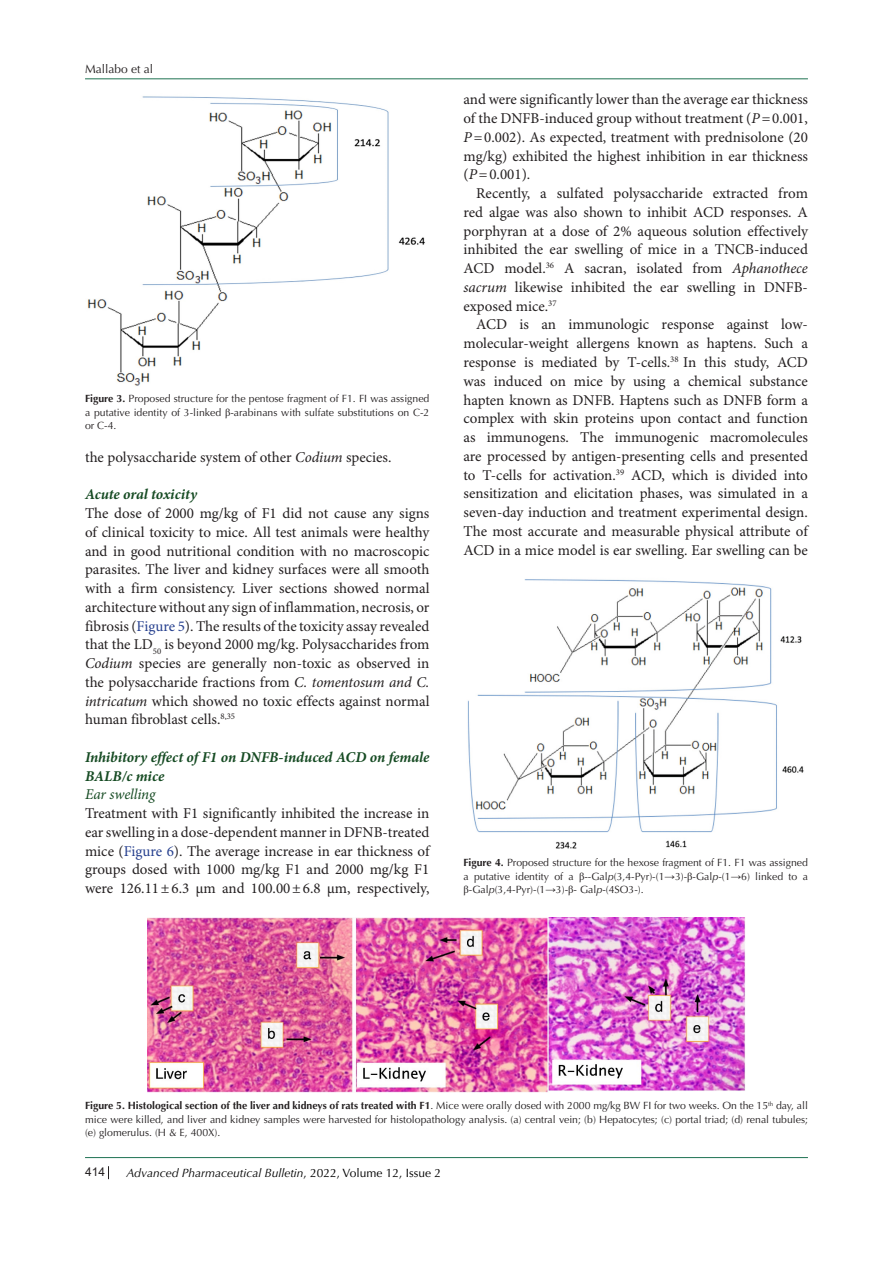
<style>
.page{position:relative;width:893px;height:1263px;background:#fff}
.page>*{position:absolute;margin:0;border:0;box-sizing:border-box;transform-origin:0 0}
.t1{font:15px/18.8px "Minion Pro";color:#231f20;text-align:justify}
.t2{font:italic 700 15px/18.8px "Minion Pro";letter-spacing:-.005em;color:#164b23}
.t3{font:italic 15px "Minion Pro";letter-spacing:-.015em;color:#164b23}
.t4{font:italic 12px "Optima LT Std";color:#000}
.t5{font:12px "Optima LT Std";color:#231f20}
.t6{font:12px "Arial";color:#231f20}
.t7{font:10.5px/13.5px "Optima LT Std";color:#231f20;text-align:justify}
.s1{font-weight:700}
.s2{font-family:"Times New Roman"}
.s3{font-style:italic}
.s4{color:#253f8e}
.s5{font-style:normal}
</style>
<div class="page">
<svg style="left:108px;top:1166px;width:1px;height:13px"></svg>
<hr style="left:85px;top:1157px;width:723px;height:1px;background:#1e7252">
<hr style="left:85px;top:78px;width:723px;height:1px;background:#1e7252">
<img style="left:87px;top:96px;width:338px;height:290px">
<img style="left:467px;top:579px;width:337px;height:270px">
<img style="left:147px;top:917px;width:599px;height:176px">
<p class="t5" style="left:85px;top:62px;width:70px">Mallabo et al</p>
<p class="t7" style="left:85px;top:392px;width:346px"><span class="s1">Figure 3.</span> Proposed structure for the pentose fragment of F1. FI was assigned a putative identity of 3-linked <span class="s2">β</span>-arabinans with sulfate substitutions on C-2 or C-4.</p>
<p class="t1" style="left:85px;top:448px;width:308px">the polysaccharide system of other <span class="s3">Codium</span> species.</p>
<p class="t2" style="left:85px;top:485px;width:114px">Acute oral toxicity</p>
<p class="t1" style="left:85px;top:505px;width:346px">The dose of 2000 mg/kg of F1 did not cause any signs of clinical toxicity to mice. All test animals were healthy and in good nutritional condition with no macroscopic parasites. The liver and kidney surfaces were all smooth with a firm consistency. Liver sections showed normal architecture without any sign of inflammation, necrosis, or fibrosis (<span class="s4">Figure 5</span>). The results of the toxicity assay revealed that the LD<sub>50</sub> is beyond 2000 mg/kg. Polysaccharides from <span class="s3">Codium</span> species are generally non-toxic as observed in the polysaccharide fractions from <span class="s3">C. tomentosum and C. intricatum</span> which showed no toxic effects against normal human fibroblast cells.<sup>8,35</sup></p>
<p class="t2" style="left:85px;top:747px;width:346px">Inhibitory effect of F1 on DNFB-induced ACD on female<br>BALB/c mice</p>
<p class="t3" style="left:85px;top:784px;width:72px">Ear swelling</p>
<p class="t1" style="left:85px;top:805px;width:346px">Treatment with F1 significantly inhibited the increase in ear swelling in a dose-dependent manner in DFNB-treated mice (<span class="s4">Figure 6</span>). The average increase in ear thickness of groups dosed with 1000 mg/kg F1 and 2000 mg/kg F1 were 126.11±6.3 µm and 100.00±6.8 µm, respectively,</p>
<p class="t1" style="left:463px;top:91px;width:346px">and were significantly lower than the average ear thickness of the DNFB-induced group without treatment (<span class="s3">P</span>=0.001, <span class="s3">P</span>=0.002). As expected, treatment with prednisolone (20 mg/kg) exhibited the highest inhibition in ear thickness (<span class="s3">P</span>=0.001).</p>
<p class="t1" style="left:463px;top:185px;width:346px;text-indent:13px">Recently, a sulfated polysaccharide extracted from red algae was also shown to inhibit ACD responses. A porphyran at a dose of 2% aqueous solution effectively inhibited the ear swelling of mice in a TNCB-induced ACD model.<sup>36</sup> A sacran, isolated from <span class="s3">Aphanothece sacrum</span> likewise inhibited the ear swelling in DNFB&shy;exposed mice.<sup>37</sup></p>
<p class="t1" style="left:463px;top:316px;width:346px;text-indent:13px">ACD is an immunologic response against low&shy;molecular-weight allergens known as haptens. Such a response is mediated by T-cells.<sup>38</sup> In this study, ACD was induced on mice by using a chemical substance hapten known as DNFB. Haptens such as DNFB form a complex with skin proteins upon contact and function as immunogens. The immunogenic macromolecules are processed by antigen-presenting cells and presented to T-cells for activation.<sup>39</sup> ACD, which is divided into sensitization and elicitation phases, was simulated in a seven-day induction and treatment experimental design.<br>The most accurate and measurable physical attribute of ACD in a mice model is ear swelling. Ear swelling can be</p>
<p class="t7" style="left:463px;top:856px;width:346px"><span class="s1">Figure 4.</span> Proposed structure for the hexose fragment of F1. F1 was assigned a putative identity of a <span class="s2">β</span>--Gal<span class="s3">p</span>(3,4-Pyr)-(1<span class="s2">→</span>3)-<span class="s2">β</span>-Gal<span class="s3">p</span>-(1<span class="s2">→</span>6) linked to a <span class="s2">β</span>-Gal<span class="s3">p</span>(3,4-Pyr)-(1<span class="s2">→</span>3)-<span class="s2">β</span>- Gal<span class="s3">p</span>-(4SO3-).</p>
<p class="t7" style="left:85px;top:1099px;width:724px"><span class="s1">Figure 5. Histological section of the liver and kidneys of rats treated with F1</span>. Mice were orally dosed with 2000 mg/kg BW FI for two weeks. On the 15<sup>th</sup> day, all mice were killed, and liver and kidney samples were harvested for histolopathology analysis. (a) central vein; (b) Hepatocytes; (c) portal triad; (d) renal tubules; (e) glomerulus. (H &amp; E, 400X).</p>
<p class="t6" style="left:85px;top:1163px;width:22px">414</p>
<p class="t4" style="left:126px;top:1165px;width:316px">Advanced Pharmaceutical Bulletin<span class="s5">, 2022, Volume 12, Issue 2</span></p>
</div>
